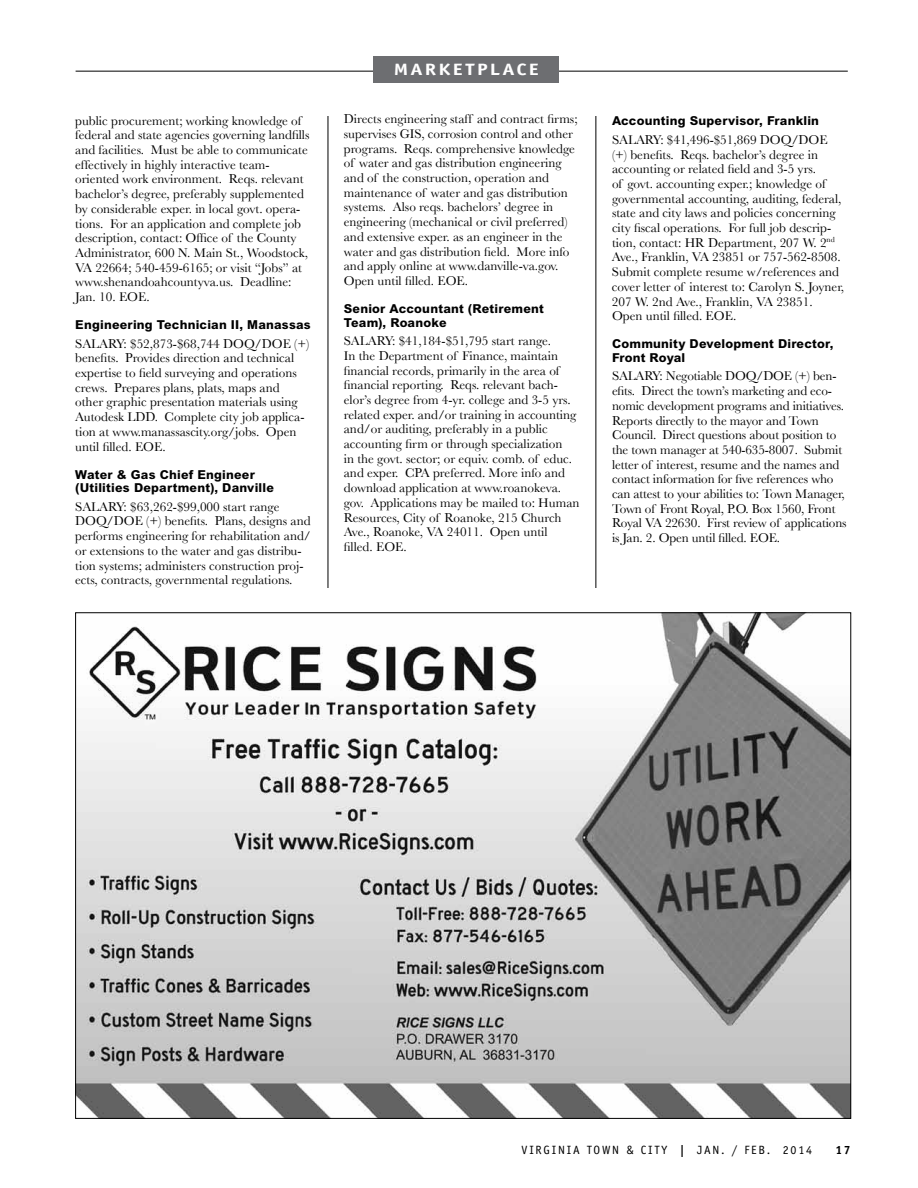
<style>
.page{position:relative;width:918px;height:1188px;background:#fff}
.page>*{position:absolute;margin:0;border:0;box-sizing:border-box;transform-origin:0 0}
.t1{font:700 16.5px "Officina Sans";color:#fff;scale:1.25 1}
.t2{font:13.2px/14.7px "Baskerville";color:#000}
.t3{font:800 12.3px/13.5px "Arial";letter-spacing:.015em;color:#000}
.t4{font:12px "Officina Sans";letter-spacing:.15em;color:#000}
.t5{font:700 12px "Officina Sans";color:#000}
.s1{font-weight:700}
</style>
<div class="page">
<hr style="left:596px;top:70px;width:1px;height:1048px;background:#000">
<hr style="left:328px;top:70px;width:1px;height:1048px;background:#000">
<div style="left:311px;top:53px;width:309px;height:63px;background:#fff"></div>
<hr style="left:76px;top:71px;width:772px;height:1px;background:#000">
<div style="left:374px;top:56px;width:185px;height:26px;background:#6d6e71"></div>
<img style="left:77px;top:614px;width:772px;height:503px">
<p class="t2" style="left:75px;top:113px;width:236px">public procurement; working knowledge of federal and state agencies governing landfills and facilities. Must be able to communicate effectively in highly interactive team&shy;oriented work environment. Reqs. relevant bachelor’s degree, preferably supplemented by considerable exper. in local govt. opera&shy;tions. For an application and complete job description, contact: Office of the County Administrator, 600 N. Main St., Woodstock, VA 22664; 540-459-6165; or visit “Jobs” at www.shenandoahcountyva.us. Deadline:<br>Jan. 10. EOE.</p>
<p class="t3" style="left:75px;top:318px;width:237px">Engineering Technician II, Manassas</p>
<p class="t2" style="left:75px;top:336px;width:236px">SALARY: $52,873-$68,744 DOQ/DOE (+) benefits. Provides direction and technical expertise to field surveying and operations crews. Prepares plans, plats, maps and other graphic presentation materials using Autodesk LDD. Complete city job applica&shy;tion at www.manassascity.org/jobs. Open until filled. EOE.</p>
<p class="t3" style="left:75px;top:467px;width:200px">Water &amp; Gas Chief Engineer (Utilities Department), Danville</p>
<p class="t2" style="left:75px;top:499px;width:237px">SALARY: $63,262-$99,000 start range DOQ/DOE (+) benefits. Plans, designs and performs engineering for rehabilitation and/ or extensions to the water and gas distribu&shy;tion systems; administers construction proj&shy;ects, contracts, governmental regulations.</p>
<p class="t1" style="left:394px;top:59px;width:58px">MARKETPLACE</p>
<p class="t2" style="left:344px;top:112px;width:235px">Directs engineering staff and contract firms; supervises GIS, corrosion control and other programs. Reqs. comprehensive knowledge of water and gas distribution engineering and of the construction, operation and maintenance of water and gas distribution systems. Also reqs. bachelors’ degree in engineering (mechanical or civil preferred) and extensive exper. as an engineer in the water and gas distribution field. More info and apply online at www.danville-va.gov.<br>Open until filled. EOE.</p>
<p class="t3" style="left:344px;top:302px;width:202px">Senior Accountant (Retirement<br>Team), Roanoke</p>
<p class="t2" style="left:344px;top:333px;width:237px">SALARY: $41,184-$51,795 start range.<br>In the Department of Finance, maintain financial records, primarily in the area of financial reporting. Reqs. relevant bach&shy;elor’s degree from 4-yr. college and 3-5 yrs. related exper. and/or training in accounting and/or auditing, preferably in a public accounting firm or through specialization<br>in the govt. sector; or equiv. comb. of educ. and exper. CPA preferred. More info and download application at www.roanokeva. gov. Applications may be mailed to: Human Resources, City of Roanoke, 215 Church Ave., Roanoke, VA 24011. Open until filled. EOE.</p>
<p class="t3" style="left:612px;top:114px;width:209px">Accounting Supervisor, Franklin</p>
<p class="t2" style="left:612px;top:132px;width:234px">SALARY: $41,496-$51,869 DOQ/DOE (+) benefits. Reqs. bachelor’s degree in accounting or related field and 3-5 yrs.<br>of govt. accounting exper.; knowledge of governmental accounting, auditing, federal, state and city laws and policies concerning city fiscal operations. For full job descrip&shy;tion, contact: HR Department, 207 W. 2<sup>nd </sup>Ave., Franklin, VA 23851 or 757-562-8508.<br>Submit complete resume w/references and cover letter of interest to: Carolyn S. Joyner, 207 W. 2nd Ave., Franklin, VA 23851.<br>Open until filled. EOE.</p>
<p class="t3" style="left:612px;top:337px;width:223px">Community Development Director,<br>Front Royal</p>
<p class="t2" style="left:612px;top:369px;width:236px">SALARY: Negotiable DOQ/DOE (+) ben&shy;efits. Direct the town’s marketing and eco&shy;nomic development programs and initiatives.<br>Reports directly to the mayor and Town Council. Direct questions about position to the town manager at 540-635-8007. Submit letter of interest, resume and the names and contact information for five references who can attest to your abilities to: Town Manager, Town of Front Royal, P.O. Box 1560, Front Royal VA 22630. First review of applications is Jan. 2. Open until filled. EOE.</p>
<p class="t4" style="left:522px;top:1143px;width:16px">VIRGI</p>
<p class="t4" style="left:558px;top:1143px;width:256px">NIA TOWN &amp; CITY <span class="s1">|</span> JAN . / FE B. 2014</p>
<p class="t5" style="left:835px;top:1142px;width:17px">17</p>
</div>
